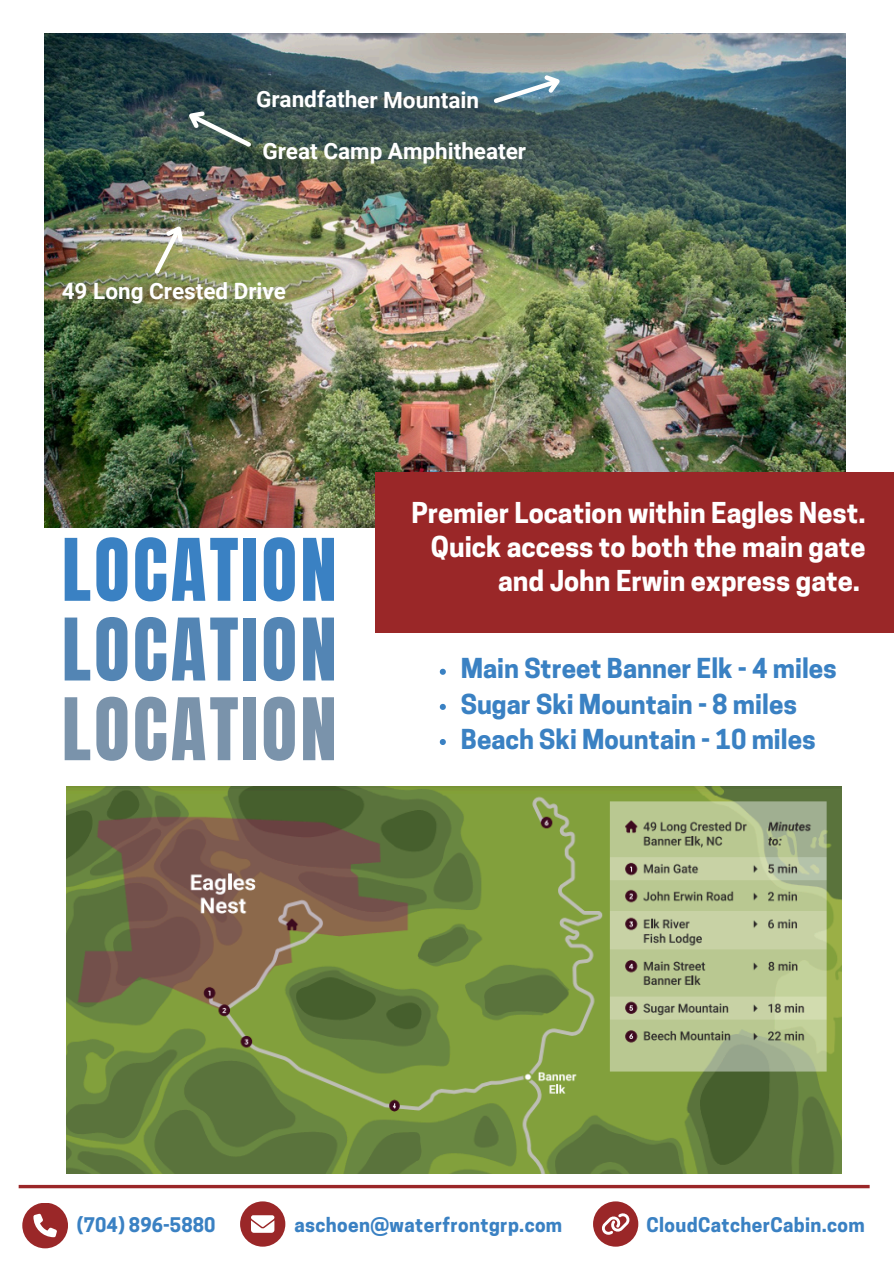
<style>
.page{position:relative;width:894px;height:1264px;background:#fff}
.page>*{position:absolute;margin:0;border:0;box-sizing:border-box;transform-origin:0 0}
.t1{font:73.2px/79.7px "Anton";letter-spacing:.045em;color:#5385b4}
.t2{font:73.2px "Anton";letter-spacing:.045em;color:#3a81c3}
.t3{font:700 27px/33.8px "Cooper Hewitt";color:#fff;text-align:right}
.t4{font:700 25.8px "Cooper Hewitt";color:#3a81c3}
.t5{font:700 22.5px "Roboto";color:#fff}
.t6{font:700 18.9px "Cooper Hewitt";letter-spacing:.02em;color:#3a81c3}
.s1{color:#7a93ab}
</style>
<div class="page">
<img style="left:45px;top:34px;width:799px;height:494px">
<div style="left:374px;top:472px;width:519px;height:161px;background:#9a2728"></div>
<img style="left:66px;top:786px;width:775px;height:387px">
<svg style="left:439px;top:668px;width:6px;height:6px"></svg>
<svg style="left:439px;top:704px;width:6px;height:6px"></svg>
<svg style="left:439px;top:739px;width:6px;height:6px"></svg>
<svg style="left:490px;top:67px;width:78px;height:39px;background:#799cac"></svg>
<svg style="left:179px;top:101px;width:76px;height:49px;background:#4e655f"></svg>
<img style="left:151px;top:216px;width:43px;height:61px">
<svg style="left:19px;top:1184px;width:850px;height:4px;background:#b05758"></svg>
<div style="left:22px;top:1202px;width:46px;height:46px;background:#9a2728;border-radius:50%"></div>
<svg style="left:33px;top:1213px;width:24px;height:24px"></svg>
<div style="left:240px;top:1201px;width:45px;height:45px;background:#9a2728;border-radius:50%"></div>
<svg style="left:251px;top:1215px;width:23px;height:17px"></svg>
<div style="left:593px;top:1201px;width:45px;height:45px;background:#9a2728;border-radius:50%"></div>
<svg style="left:602px;top:1213px;width:28px;height:22px"></svg>
<p class="t5" style="left:256px;top:87px;width:225px">Grandfather Mountain</p>
<p class="t5" style="left:262px;top:138px;width:265px">Great Camp Amphitheater</p>
<p class="t5" style="left:62px;top:278px;width:226px">49 Long Crested Drive</p>
<h4 class="t2" style="left:62px;top:517px;width:276px">LOCATION</h4>
<h4 class="t1" style="left:62px;top:611px;width:276px">LOCATION<br><span class="s1">LOCATION</span></h4>
<h4 class="t3" style="left:411px;top:499px;width:455px">Premier Location within Eagles Nest.<br>Quick access to both the main gate</h4>
<h4 class="t3" style="left:498px;top:567px;width:363px">and John Erwin express gate.</h4>
<h2 class="t4" style="left:460px;top:659px;width:377px">Main Street Banner Elk - 4 miles</h2>
<h1 class="t4" style="left:460px;top:694px;width:338px">Sugar Ski Mountain - 8 miles</h1>
<p class="t4" style="left:460px;top:729px;width:356px">Beach Ski Mountain - 10 miles</p>
<p class="t6" style="left:77px;top:1217px;width:140px">(704) 896-5880</p>
<p class="t6" style="left:294px;top:1217px;width:269px">aschoen@waterfrontgrp.com</p>
<p class="t6" style="left:646px;top:1217px;width:220px">CloudCatcherCabin.com</p>
</div>
